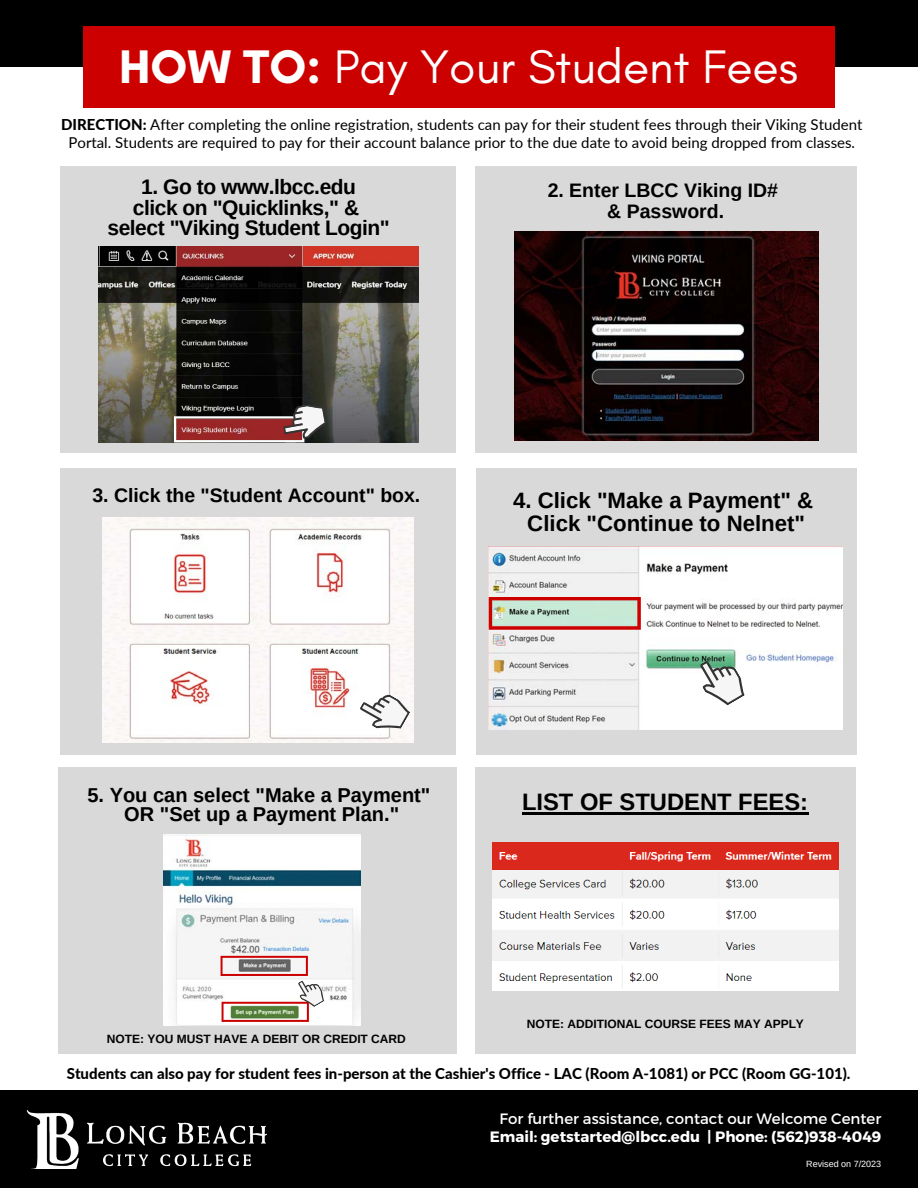
<style>
.page{position:relative;width:918px;height:1188px;background:#fff}
.page>*{position:absolute;margin:0;border:0;box-sizing:border-box;transform-origin:0 0}
.t1{font:48px "Glacial Indifference";color:#fff}
.t2{font:700 23.7px "Arimo";color:#000}
.t3{font:700 22.2px "Arimo";color:#000}
.t4{font:700 21px "Arimo";letter-spacing:-.02em;color:#000}
.t5{font:700 20.1px "Arimo";color:#000}
.t6{font:700 19.5px "Arimo";color:#000}
.t7{font:15px/18px "Lato";color:#000;text-align:center}
.t8{font:800 15px "Lato";color:#000}
.t9{font:700 15px "Montserrat";color:#fff}
.t10{font:15px "Montserrat";color:#fff}
.t11{font:700 12px "Arimo";color:#000}
.t12{font:9px "Arimo";color:#fff}
.s1{font-weight:700}
.s2{font-weight:800}
</style>
<div class="page">
<div style="left:0;top:0;width:918px;height:67px;background:#000"></div>
<div style="left:83px;top:26px;width:752px;height:81px;background:#cd0000"></div>
<div style="left:60px;top:166px;width:396px;height:286px;background:#d9d9d9"></div>
<div style="left:475px;top:166px;width:382px;height:286px;background:#d9d9d9"></div>
<div style="left:60px;top:468px;width:396px;height:286px;background:#d9d9d9"></div>
<div style="left:476px;top:468px;width:381px;height:286px;background:#d9d9d9"></div>
<img style="left:489px;top:547px;width:353px;height:182px">
<svg style="left:489px;top:597px;width:152px;height:33px"></svg>
<svg style="left:692px;top:650px;width:58px;height:62px"></svg>
<div style="left:59px;top:767px;width:398px;height:286px;background:#d9d9d9"></div>
<img style="left:164px;top:835px;width:196px;height:191px">
<svg style="left:221px;top:956px;width:106px;height:66px"></svg>
<div style="left:475px;top:767px;width:381px;height:286px;background:#d9d9d9"></div>
<img style="left:514px;top:231px;width:304px;height:209px">
<img style="left:103px;top:517px;width:310px;height:225px">
<svg style="left:355px;top:685px;width:58px;height:54px"></svg>
<hr style="left:522px;top:812px;width:286px;height:3px;background:#000">
<img style="left:492px;top:842px;width:347px;height:148px">
<div style="left:0;top:1090px;width:918px;height:98px;background:#000"></div>
<img style="left:26px;top:1110px;width:241px;height:59px">
<img style="left:99px;top:247px;width:319px;height:195px">
<svg style="left:174px;top:401px;width:155px;height:41px"></svg>
<p class="t1" style="left:119px;top:37px;width:680px"><span class="s1">HOW TO:</span> Pay Your Student Fees</p>
<p class="t7" style="left:61px;top:115px;width:803px"><span class="s2">DIRECTION:</span> After completing the online registration, students can pay for their student fees through their Viking Student<br>Portal. Students are required to pay for their account balance prior to the due date to avoid being dropped from classes.</p>
<p class="t4" style="left:141px;top:175px;width:216px">1. Go to www.lbcc.edu</p>
<p class="t4" style="left:133px;top:196px;width:228px">click on "Quicklinks," &amp;</p>
<p class="t4" style="left:107px;top:216px;width:284px">select "Viking Student Login"</p>
<p class="t6" style="left:548px;top:179px;width:232px">2. Enter LBCC Viking ID#</p>
<p class="t6" style="left:607px;top:200px;width:118px">&amp; Password.</p>
<p class="t6" style="left:92px;top:484px;width:329px">3. Click the "Student Account" box.</p>
<p class="t3" style="left:513px;top:488px;width:302px">4. Click "Make a Payment" &amp;</p>
<p class="t3" style="left:527px;top:511px;width:279px">Click "Continue to Nelnet"</p>
<p class="t5" style="left:87px;top:784px;width:344px">5. You can select "Make a Payment"</p>
<p class="t5" style="left:124px;top:803px;width:276px">OR "Set up a Payment Plan."</p>
<p class="t2" style="left:522px;top:789px;width:288px">LIST OF STUDENT FEES:</p>
<p class="t11" style="left:527px;top:1017px;width:279px">NOTE: ADDITIONAL COURSE FEES MAY APPLY</p>
<p class="t8" style="left:67px;top:1064px;width:785px">Students can also pay for student fees in-person at the Cashier's Office - LAC (Room A-1081) or PCC (Room GG-101).</p>
<p class="t11" style="left:107px;top:1032px;width:301px">NOTE: YOU MUST HAVE A DEBIT OR CREDIT CARD</p>
<p class="t10" style="left:500px;top:1109px;width:383px">For further assistance, contact our Welcome Center</p>
<p class="t9" style="left:490px;top:1127px;width:393px">Email: getstarted@lbcc.edu | Phone: (562)938-4049</p>
<p class="t12" style="left:806px;top:1159px;width:77px">Revised on 7/2023</p>
</div>
